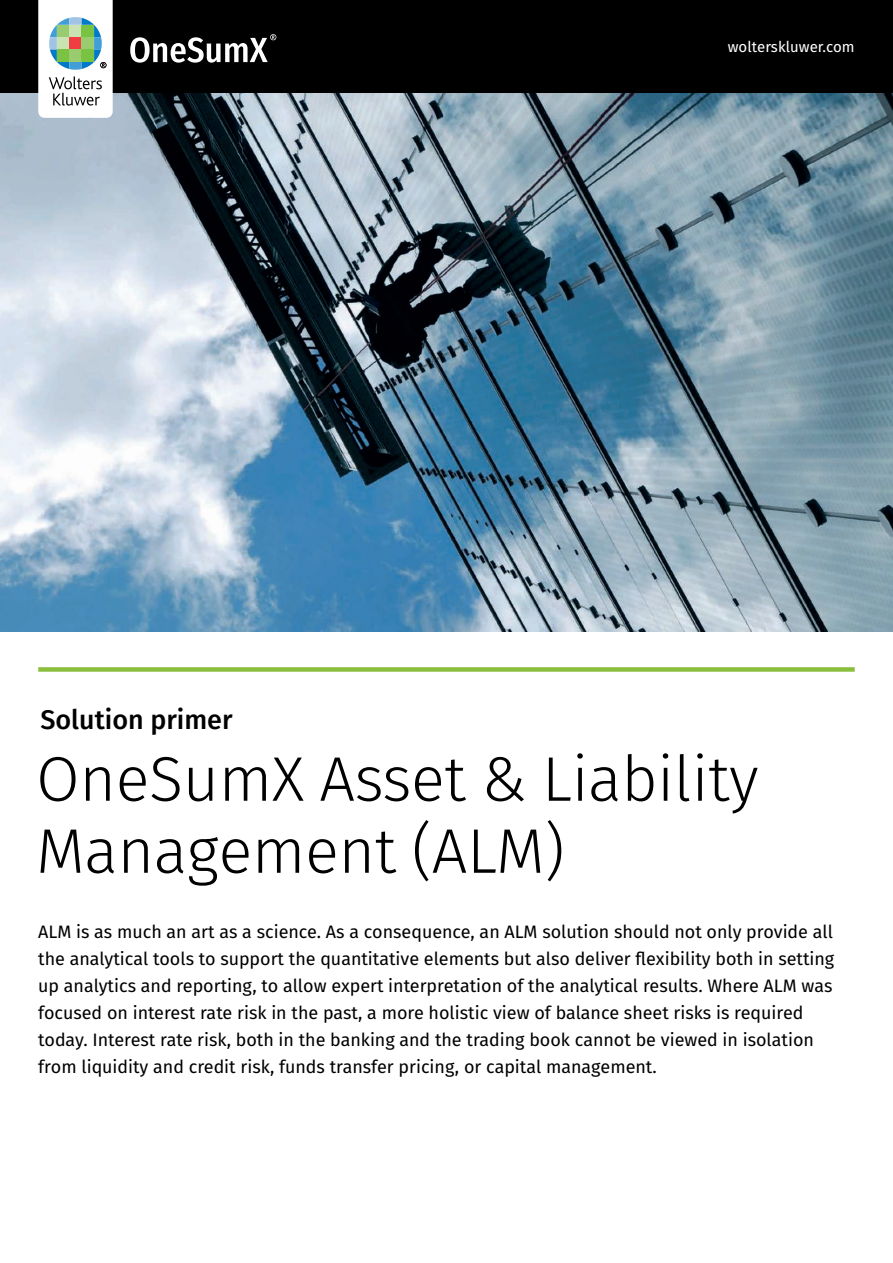
<style>
.page{position:relative;width:893px;height:1263px;background:#fff}
.page>*{position:absolute;margin:0;border:0;box-sizing:border-box;transform-origin:0 0}
.t1{font:300 63px/72px "Fira Sans";letter-spacing:-.005em;color:#000}
.t2{font:500 27px "Fira Sans";color:#000}
.t3{font:18px/27px "Fira Sans";color:#000}
.t4{font:15px "Fira Sans";letter-spacing:.005em;color:#fff}
</style>
<div class="page">
<div style="left:38px;top:667px;width:817px;height:5px;background:#89bf3c"></div>
<img style="left:0;top:92px;width:893px;height:539px">
<div style="left:0;top:0;width:893px;height:92px;background:#000"></div>
<svg style="left:38px;top:0;width:75px;height:118px"></svg>
<svg style="left:130px;top:34px;width:146px;height:29px"></svg>
<p class="t4" style="left:728px;top:36px;width:129px">wolterskluwer.com</p>
<h2 class="t2" style="left:40px;top:698px;width:194px">Solution primer</h2>
<h1 class="t1" style="left:36px;top:742px;width:724px">OneSumX Asset &amp; Liability<br>Management (ALM)</h1>
<p class="t3" style="left:38px;top:918px;width:798px">ALM is as much an art as a science. As a consequence, an ALM solution should not only provide all the analytical tools to support the quantitative elements but also deliver flexibility both in setting up analytics and reporting, to allow expert interpretation of the analytical results. Where ALM was focused on interest rate risk in the past, a more holistic view of balance sheet risks is required today. Interest rate risk, both in the banking and the trading book cannot be viewed in isolation from liquidity and credit risk, funds transfer pricing, or capital management.</p>
</div>
